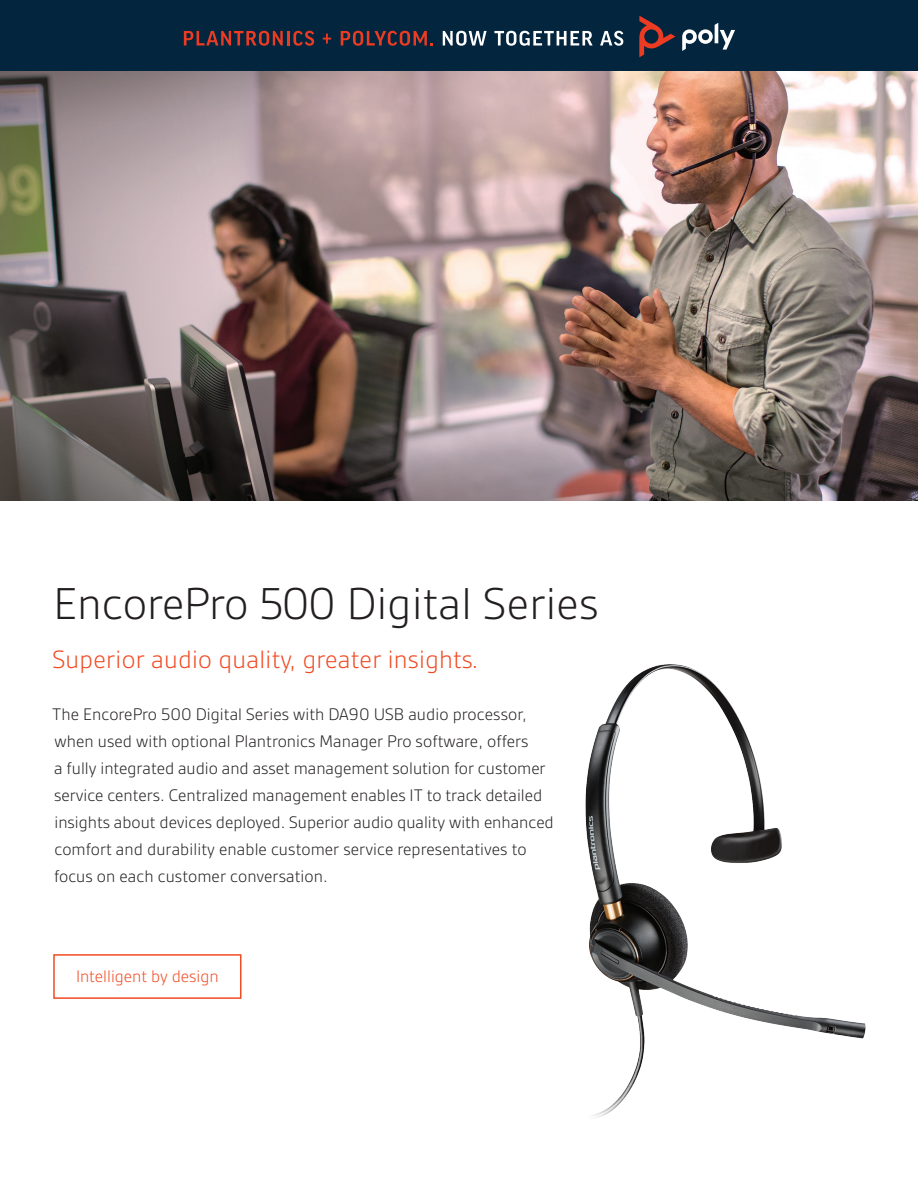
<style>
.page{position:relative;width:918px;height:1188px;background:#fff}
.page>*{position:absolute;margin:0;border:0;box-sizing:border-box;transform-origin:0 0}
.t1{font:300 48px "Gesta";letter-spacing:.01em;color:#231f20}
.t2{font:300 27px "Gesta";letter-spacing:.01em;color:#f04b23}
.t3{font:300 18px/27px "Gesta";color:#231f20}
.t4{font:300 18px "Gesta";color:#f04b23}
</style>
<div class="page">
<img style="left:0;top:70px;width:918px;height:430px">
<img style="left:585px;top:664px;width:281px;height:454px">
<div style="left:53px;top:954px;width:188px;height:45px;border:2px solid #f04b23"></div>
<div style="left:0;top:0;width:918px;height:70px;background:#03253e"></div>
<svg style="left:184px;top:31px;width:99px;height:15px"></svg>
<hr style="left:287px;top:31px;width:3px;height:15px;background:#eb3c23">
<svg style="left:293px;top:31px;width:21px;height:15px"></svg>
<svg style="left:323px;top:34px;width:8px;height:10px"></svg>
<svg style="left:341px;top:31px;width:92px;height:15px"></svg>
<svg style="left:443px;top:31px;width:44px;height:15px"></svg>
<svg style="left:494px;top:31px;width:99px;height:15px"></svg>
<svg style="left:600px;top:31px;width:23px;height:15px"></svg>
<svg style="left:682px;top:23px;width:53px;height:28px"></svg>
<svg style="left:639px;top:16px;width:37px;height:41px"></svg>
<h1 class="t1" style="left:54px;top:576px;width:547px">EncorePro 500 Digital Series</h1>
<h2 class="t2" style="left:52px;top:644px;width:428px">Superior audio quality, greater insights.</h2>
<p class="t3" style="left:52px;top:701px;width:503px">The EncorePro 500 Digital Series with DA90 USB audio processor, when used with optional Plantronics Manager Pro software, offers<br>a fully integrated audio and asset management solution for customer service centers. Centralized management enables IT to track detailed insights about devices deployed. Superior audio quality with enhanced comfort and durability enable customer service representatives to focus on each customer conversation.</p>
<p class="t4" style="left:76px;top:966px;width:144px">Intelligent by design</p>
</div>
